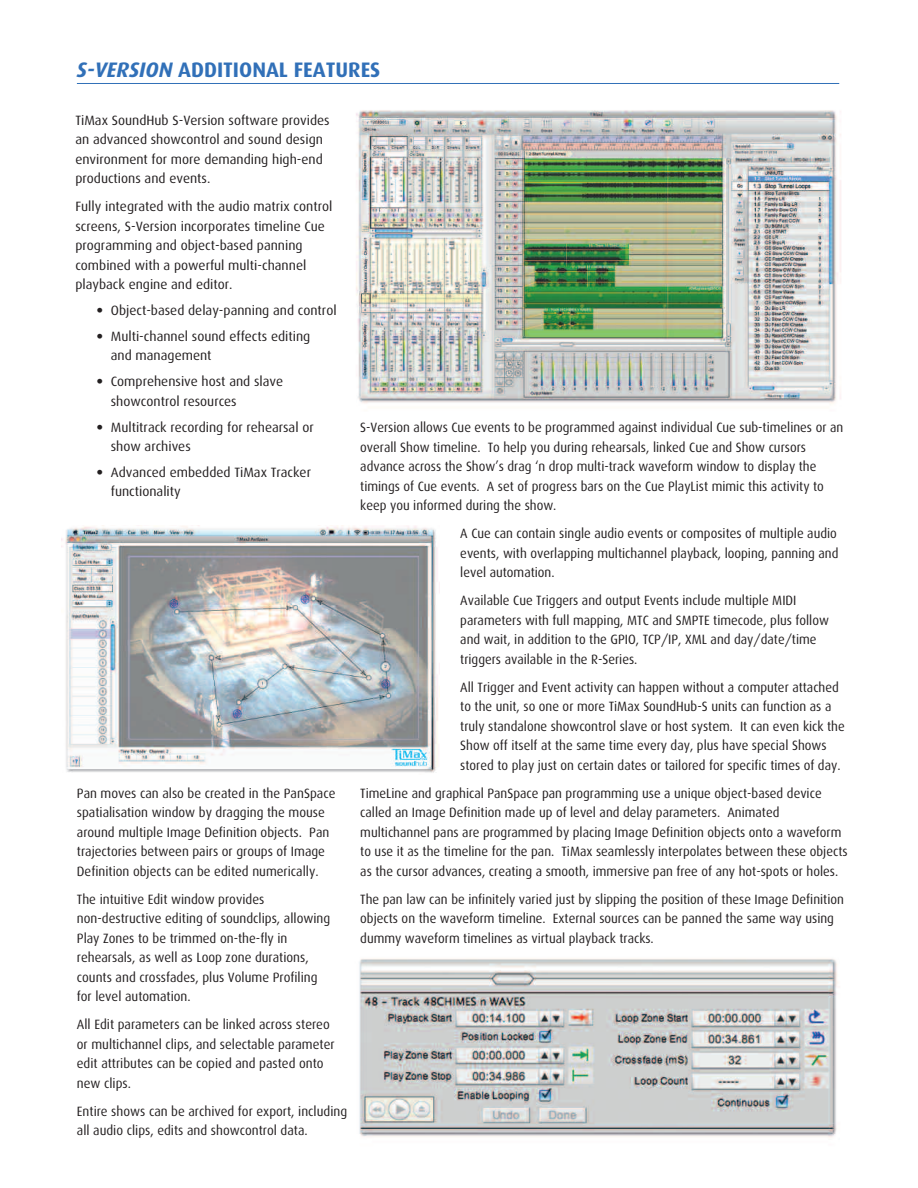
<style>
.page{position:relative;width:918px;height:1188px;background:#fff}
.page>*{position:absolute;margin:0;border:0;box-sizing:border-box;transform-origin:0 0}
.t1{font:700 21px "Dax";color:#3170b8}
.t2{font:13.5px/19.5px "Dax";color:#231f20;scale:.95 1}
.t3{font:13.5px/19.5px "Dax";color:#231f20;scale:.96 1}
.t4{font:13.5px/19.5px "Dax";color:#231f20}
.s1{font-style:italic}
.s2{font-family:"Helvetica Neue"}
</style>
<div class="page">
<hr style="left:77px;top:83px;width:762px;height:1px;background:#3170b8">
<img style="left:359px;top:958px;width:479px;height:180px">
<img style="left:356px;top:110px;width:485px;height:294px">
<img style="left:61px;top:525px;width:377px;height:248px">
<h1 class="t1" style="left:77px;top:60px;width:305px"><span class="s1">S-VERSION</span> ADDITIONAL FEATURES</h1>
<p class="t4" style="left:75px;top:111px;width:256px">TiMax SoundHub S-Version software provides an advanced showcontrol and sound design environment for more demanding high-end productions and events.</p>
<p class="t4" style="left:75px;top:197px;width:258px">Fully integrated with the audio matrix control screens, S-Version incorporates timeline Cue programming and object-based panning combined with a powerful multi-channel playback engine and editor.</p>
<p class="t4" style="left:97px;top:301px;width:241px"><span class="s2">•</span> Object-based delay-panning and control</p>
<p class="t4" style="left:111px;top:327px;width:201px;text-indent:-14px"><span class="s2">•</span> Multi-channel sound effects editing and management</p>
<p class="t4" style="left:111px;top:373px;width:174px;text-indent:-14px"><span class="s2">•</span> Comprehensive host and slave showcontrol resources</p>
<p class="t4" style="left:111px;top:418px;width:204px;text-indent:-14px"><span class="s2">•</span> Multitrack recording for rehearsal or show archives</p>
<p class="t4" style="left:111px;top:463px;width:202px;text-indent:-14px"><span class="s2">•</span> Advanced embedded TiMax Tracker functionality</p>
<p class="t2" style="left:360px;top:418px;width:510px">S-Version allows Cue events to be programmed against individual Cue sub-timelines or an overall Show timeline. To help you during rehearsals, linked Cue and Show cursors advance across the Show’s drag ‘n drop multi-track waveform window to display the timings of Cue events. A set of progress bars on the Cue PlayList mimic this activity to keep you informed during the show.</p>
<p class="t2" style="left:460px;top:524px;width:400px">A Cue can contain single audio events or composites of multiple audio events, with overlapping multichannel playback, looping, panning and level automation.</p>
<p class="t2" style="left:460px;top:591px;width:390px">Available Cue Triggers and output Events include multiple MIDI parameters with full mapping, MTC and SMPTE timecode, plus follow and wait, in addition to the GPIO, TCP/IP, XML and day/date/time triggers available in the R-Series.</p>
<p class="t2" style="left:460px;top:678px;width:406px">All Trigger and Event activity can happen without a computer attached to the unit, so one or more TiMax SoundHub-S units can function as a truly standalone showcontrol slave or host system. It can even kick the Show off itself at the same time every day, plus have special Shows stored to play just on certain dates or tailored for specific times of day.</p>
<p class="t2" style="left:360px;top:784px;width:515px">TimeLine and graphical PanSpace pan programming use a unique object-based device called an Image Definition made up of level and delay parameters. Animated multichannel pans are programmed by placing Image Definition objects onto a waveform to use it as the timeline for the pan. TiMax seamlessly interpolates between these objects as the cursor advances, creating a smooth, immersive pan free of any hot-spots or holes.</p>
<p class="t2" style="left:360px;top:890px;width:511px">The pan law can be infinitely varied just by slipping the position of these Image Definition objects on the waveform timeline. External sources can be panned the same way using dummy waveform timelines as virtual playback tracks.</p>
<p class="t3" style="left:77px;top:784px;width:271px">Pan moves can also be created in the PanSpace spatialisation window by dragging the mouse around multiple Image Definition objects. Pan trajectories between pairs or groups of Image Definition objects can be edited numerically.</p>
<p class="t3" style="left:77px;top:890px;width:265px">The intuitive Edit window provides non-destructive editing of soundclips, allowing Play Zones to be trimmed on-the-fly in rehearsals, as well as Loop zone durations, counts and crossfades, plus Volume Profiling for level automation.</p>
<p class="t3" style="left:77px;top:1016px;width:270px">All Edit parameters can be linked across stereo or multichannel clips, and selectable parameter edit attributes can be copied and pasted onto new clips.</p>
<p class="t3" style="left:77px;top:1102px;width:283px">Entire shows can be archived for export, including all audio clips, edits and showcontrol data.</p>
</div>
